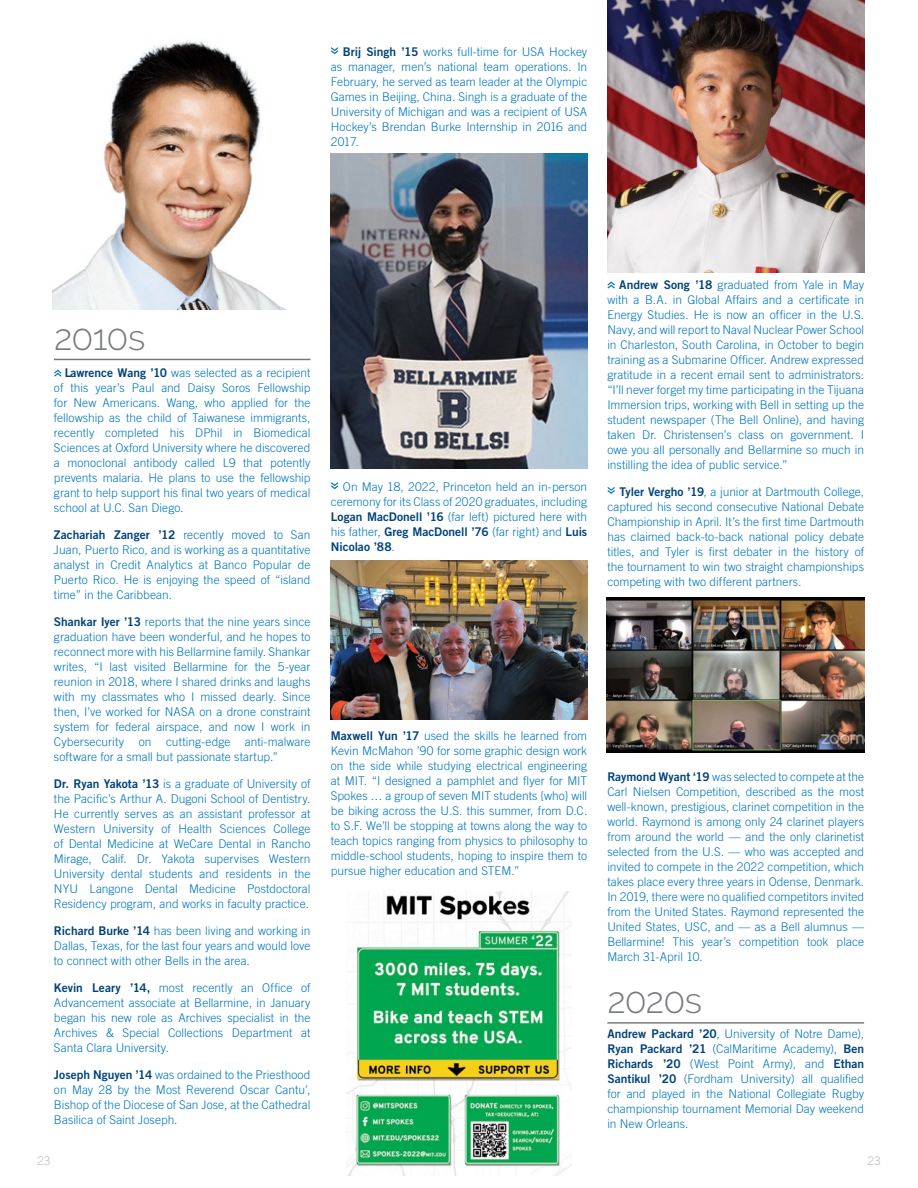
<style>
.page{position:relative;width:918px;height:1188px;background:#fff}
.page>*{position:absolute;margin:0;border:0;box-sizing:border-box;transform-origin:0 0}
.t1{font:300 36px "Raleway";letter-spacing:-.025em;color:#777a7e}
.t2{font:300 12px/15px "Trade Gothic LT Std";color:#0077be;text-align:justify}
.t3{font:12px "Trade Gothic LT Std Bd 2";color:#00437b}
.t4{font:300 12px "Trade Gothic LT Std";color:#c0bfbf}
.s1{font-family:"Trade Gothic LT Std Bd 2";font-weight:400;color:#00437b}
.s2{font-family:"Trade Gothic LT Std";font-weight:300;color:#0077be}
</style>
<div class="page">
<hr style="left:54px;top:359px;width:256px;height:1px;background:#777a7e">
<svg style="left:54px;top:370px;width:8px;height:7px"></svg>
<svg style="left:331px;top:47px;width:7px;height:7px"></svg>
<svg style="left:331px;top:482px;width:7px;height:7px"></svg>
<hr style="left:607px;top:1022px;width:257px;height:2px;background:#777a7e">
<svg style="left:607px;top:282px;width:8px;height:7px"></svg>
<svg style="left:607px;top:487px;width:8px;height:7px"></svg>
<img style="left:607px;top:598px;width:258px;height:155px">
<img style="left:608px;top:0;width:256px;height:272px">
<img style="left:346px;top:892px;width:226px;height:283px">
<img style="left:331px;top:561px;width:256px;height:158px">
<img style="left:53px;top:40px;width:232px;height:269px">
<img style="left:331px;top:153px;width:256px;height:316px">
<p class="t2" style="left:331px;top:44px;width:258px;text-indent:12px"><span class="s1">Brij Singh ’15</span> works full-time for USA Hockey as manager, men’s national team operations. In February, he served as team leader at the Olympic Games in Beijing, China. Singh is a graduate of the University of Michigan and was a recipient of USA Hockey’s Brendan Burke Internship in 2016 and 2017.</p>
<h1 class="t1" style="left:54px;top:316px;width:93px">2010s</h1>
<p class="t2" style="left:54px;top:365px;width:258px;text-indent:11px"><span class="s1">Lawrence Wang ’10</span> was selected as a recipient of this year’s Paul and Daisy Soros Fellowship for New Americans. Wang, who applied for the fellowship as the child of Taiwanese immigrants, recently completed his DPhil in Biomedical Sciences at Oxford University where he discovered a monoclonal antibody called L9 that potently prevents malaria. He plans to use the fellowship grant to help support his final two years of medical school at U.C. San Diego.</p>
<p class="t3" style="left:54px;top:527px;width:258px">Zachariah Zanger ’12 <span class="s2">recently moved to San</span></p>
<p class="t2" style="left:54px;top:542px;width:258px">Juan, Puerto Rico, and is working as a quantitative analyst in Credit Analytics at Banco Popular de Puerto Rico. He is enjoying the speed of “island time” in the Caribbean.</p>
<p class="t2" style="left:54px;top:614px;width:258px"><span class="s1">Shankar Iyer ’13</span> reports that the nine years since graduation have been wonderful, and he hopes to reconnect more with his Bellarmine family. Shankar writes, “I last visited Bellarmine for the 5-year reunion in 2018, where I shared drinks and laughs with my classmates who I missed dearly. Since then, I’ve worked for NASA on a drone constraint system for federal airspace, and now I work in Cybersecurity on cutting-edge anti-malware software for a small but passionate startup.”</p>
<p class="t2" style="left:54px;top:776px;width:258px"><span class="s1">Dr. Ryan Yakota ’13</span> is a graduate of University of the Pacific’s Arthur A. Dugoni School of Dentistry.<br>He currently serves as an assistant professor at Western University of Health Sciences College of Dental Medicine at WeCare Dental in Rancho Mirage, Calif. Dr. Yakota supervises Western University dental students and residents in the NYU Langone Dental Medicine Postdoctoral Residency program, and works in faculty practice.</p>
<p class="t2" style="left:54px;top:923px;width:258px"><span class="s1">Richard Burke ’14</span> has been living and working in Dallas, Texas, for the last four years and would love to connect with other Bells in the area.</p>
<p class="t2" style="left:54px;top:980px;width:258px"><span class="s1">Kevin Leary ’14,</span> most recently an Office of Advancement associate at Bellarmine, in January began his new role as Archives specialist in the Archives &amp; Special Collections Department at Santa Clara University.</p>
<p class="t2" style="left:54px;top:1067px;width:258px"><span class="s1">Joseph Nguyen ’14</span> was ordained to the Priesthood on May 28 by the Most Reverend Oscar Cantu’, Bishop of the Diocese of San Jose, at the Cathedral Basilica of Saint Joseph.</p>
<p class="t2" style="left:331px;top:479px;width:258px;text-indent:12px">On May 18, 2022, Princeton held an in-person ceremony for its Class of 2020 graduates, including <span class="s1">Logan MacDonell ’16</span> (far left) pictured here with his father, <span class="s1">Greg MacDonell ’76</span> (far right) and <span class="s1">Luis</span></p>
<p class="t3" style="left:331px;top:539px;width:65px">Nicolao ’88<span class="s2">.</span></p>
<p class="t2" style="left:607px;top:277px;width:258px;text-indent:12px"><span class="s1">Andrew Song ’18</span> graduated from Yale in May with a B.A. in Global Affairs and a certificate in Energy Studies. He is now an officer in the U.S.<br>Navy, and will report to Naval Nuclear Power School in Charleston, South Carolina, in October to begin training as a Submarine Officer. Andrew expressed gratitude in a recent email sent to administrators: “I’ll never forget my time participating in the Tijuana Immersion trips, working with Bell in setting up the student newspaper (The Bell Online), and having taken Dr. Christensen’s class on government. I owe you all personally and Bellarmine so much in instilling the idea of public service.”</p>
<p class="t2" style="left:607px;top:484px;width:258px;text-indent:12px"><span class="s1">Tyler Vergho ’19</span>, a junior at Dartmouth College, captured his second consecutive National Debate Championship in April. It’s the first time Dartmouth has claimed back-to-back national policy debate titles, and Tyler is first debater in the history of the tournament to win two straight championships competing with two different partners.</p>
<p class="t2" style="left:331px;top:728px;width:258px"><span class="s1">Maxwell Yun ’17</span> used the skills he learned from Kevin McMahon ’90 for some graphic design work on the side while studying electrical engineering at MIT. “I designed a pamphlet and flyer for MIT Spokes … a group of seven MIT students {who} will be biking across the U.S. this summer, from D.C. to S.F. We’ll be stopping at towns along the way to teach topics ranging from physics to philosophy to middle-school students, hoping to inspire them to pursue higher education and STEM.”</p>
<p class="t2" style="left:607px;top:769px;width:258px"><span class="s1">Raymond Wyant ‘19</span> was selected to compete at the Carl Nielsen Competition, described as the most well-known, prestigious, clarinet competition in the world. Raymond is among only 24 clarinet players from around the world — and the only clarinetist selected from the U.S. — who was accepted and invited to compete in the 2022 competition, which takes place every three years in Odense, Denmark.<br>In 2019, there were no qualified competitors invited from the United States. Raymond represented the United States, USC, and — as a Bell alumnus — Bellarmine! This year’s competition took place March 31-April 10.</p>
<h1 class="t1" style="left:607px;top:979px;width:96px">2020s</h1>
<p class="t2" style="left:607px;top:1026px;width:258px"><span class="s1">Andrew Packard ’20</span>, University of Notre Dame), <span class="s1">Ryan Packard ’21</span> (CalMaritime Academy), <span class="s1">Ben Richards ’20</span> (West Point Army), and <span class="s1">Ethan Santikul ’20</span> (Fordham University) all qualified for and played in the National Collegiate Rugby championship tournament Memorial Day weekend in New Orleans.</p>
<p class="t4" style="left:37px;top:1153px;width:15px">23</p>
<p class="t4" style="left:868px;top:1153px;width:15px">23</p>
</div>
